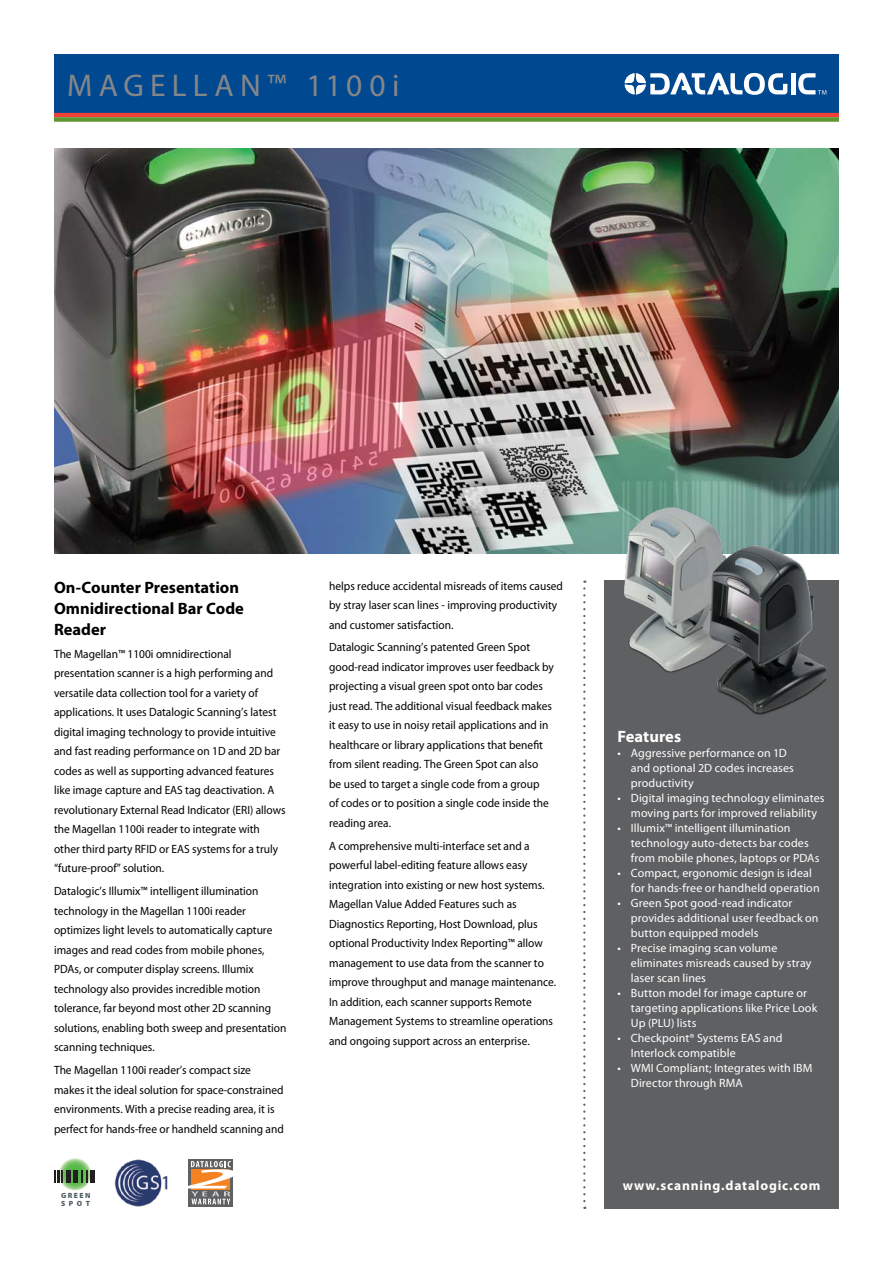
<style>
.page{position:relative;width:893px;height:1263px;background:#fff}
.page>*{position:absolute;margin:0;border:0;box-sizing:border-box;transform-origin:0 0}
.t1{font:31.5px "Myriad Pro";letter-spacing:.18em;color:#858689}
.t2{font:700 16.5px/21px "Myriad Pro";color:#000}
.t3{font:700 16.5px "Myriad Pro";color:#fff}
.t4{font:700 13.5px "Myriad Pro";letter-spacing:.06em;color:#fff}
.t5{font:12px/19.5px "Myriad Pro";color:#000;scale:.95 1}
.t6{font:12px/15px "Myriad Pro";letter-spacing:.005em;color:#fff}
.t7{font:900 7.5px/7.5px "Myriad Pro";letter-spacing:.2em;color:#505f62}
</style>
<div class="page">
<div style="left:604px;top:580px;width:235px;height:629px;background:#5f6062"></div>
<svg style="left:583px;top:581px;width:2px;height:628px"></svg>
<div style="left:54px;top:54px;width:785px;height:59px;background:#004990"></div>
<hr style="left:54px;top:113px;width:785px;height:4px;background:#ef4135">
<div style="left:54px;top:117px;width:785px;height:5px;background:#5e9732"></div>
<hr style="left:791px;top:73px;width:4px;height:21px;background:#fff">
<svg style="left:625px;top:73px;width:162px;height:22px"></svg>
<svg style="left:798px;top:73px;width:28px;height:21px"></svg>
<img style="left:54px;top:149px;width:785px;height:404px">
<img style="left:114px;top:1159px;width:54px;height:48px">
<svg style="left:58px;top:1157px;width:33px;height:33px"></svg>
<svg style="left:54px;top:1170px;width:9px;height:12px"></svg>
<div style="left:66px;top:1170px;width:5px;height:12px;background:#231f20"></div>
<hr style="left:74px;top:1170px;width:4px;height:12px;background:#231f20">
<svg style="left:81px;top:1170px;width:6px;height:12px"></svg>
<div style="left:90px;top:1170px;width:5px;height:12px;background:#231f20"></div>
<div style="left:189px;top:1159px;width:44px;height:48px;background:linear-gradient(to right,#5f6062,#5f6062)"></div>
<svg style="left:188px;top:1161px;width:45px;height:43px"></svg>
<img style="left:617px;top:502px;width:209px;height:213px">
<h1 class="t1" style="left:67px;top:66px;width:25px">magella</h1>
<h1 class="t1" style="left:240px;top:66px;width:161px">n™ 1100i</h1>
<h2 class="t2" style="left:54px;top:576px;width:191px">On-Counter Presentation<br>Omnidirectional Bar Code<br>Reader</h2>
<p class="t5" style="left:54px;top:644px;width:245px">The Magellan™ 1100i omnidirectional presentation scanner is a high performing and versatile data collection tool for a variety of applications. It uses Datalogic Scanning’s latest digital imaging technology to provide intuitive and fast reading performance on 1D and 2D bar codes as well as supporting advanced features like image capture and EAS tag deactivation. A revolutionary External Read Indicator (ERI) allows the Magellan 1100i reader to integrate with other third party RFID or EAS systems for a truly “future-proof” solution.</p>
<p class="t5" style="left:54px;top:881px;width:246px">Datalogic’s Illumix™ intelligent illumination technology in the Magellan 1100i reader optimizes light levels to automatically capture images and read codes from mobile phones, PDAs, or computer display screens. Illumix technology also provides incredible motion tolerance, far beyond most other 2D scanning solutions, enabling both sweep and presentation scanning techniques.</p>
<p class="t5" style="left:54px;top:1060px;width:243px">The Magellan 1100i reader’s compact size makes it the ideal solution for space-constrained environments. With a precise reading area, it is perfect for hands-free or handheld scanning and</p>
<p class="t7" style="left:61px;top:1191px;width:31px">GREEN<br>SPOT</p>
<p class="t5" style="left:329px;top:576px;width:248px">helps reduce accidental misreads of items caused by stray laser scan lines - improving productivity and customer satisfaction.</p>
<p class="t5" style="left:329px;top:637px;width:238px">Datalogic Scanning’s patented Green Spot good-read indicator improves user feedback by projecting a visual green spot onto bar codes just read. The additional visual feedback makes it easy to use in noisy retail applications and in healthcare or library applications that benefit from silent reading. The Green Spot can also<br>be used to target a single code from a group<br>of codes or to position a single code inside the reading area.</p>
<p class="t5" style="left:329px;top:836px;width:241px">A comprehensive multi-interface set and a powerful label-editing feature allows easy integration into existing or new host systems.<br>Magellan Value Added Features such as Diagnostics Reporting, Host Download, plus optional Productivity Index Reporting™ allow management to use data from the scanner to improve throughput and manage maintenance.<br>In addition, each scanner supports Remote Management Systems to streamline operations and ongoing support across an enterprise.</p>
<h2 class="t3" style="left:617px;top:726px;width:65px">Features</h2>
<p class="t6" style="left:631px;top:745px;width:165px;text-indent:-14px">• Aggressive performance on 1D and optional 2D codes increases productivity</p>
<p class="t6" style="left:617px;top:790px;width:209px;text-align:center">• Digital imaging technology eliminates moving parts for improved reliability</p>
<p class="t6" style="left:631px;top:820px;width:190px;text-indent:-14px">• Illumix™ intelligent illumination technology auto-detects bar codes from mobile phones, laptops or PDAs</p>
<p class="t6" style="left:631px;top:865px;width:190px;text-indent:-14px">• Compact, ergonomic design is ideal for hands-free or handheld operation</p>
<p class="t6" style="left:631px;top:895px;width:189px;text-indent:-14px">• Green Spot good-read indicator provides additional user feedback on button equipped models</p>
<p class="t6" style="left:631px;top:940px;width:182px;text-indent:-14px">• Precise imaging scan volume eliminates misreads caused by stray laser scan lines</p>
<p class="t6" style="left:631px;top:985px;width:188px;text-indent:-14px">• Button model for image capture or targeting applications like Price Look<br>Up (PLU) lists</p>
<p class="t6" style="left:631px;top:1030px;width:153px;text-indent:-14px">• Checkpoint® Systems EAS and<br>Interlock compatible</p>
<p class="t6" style="left:631px;top:1060px;width:183px;text-indent:-14px">• WMI Compliant; Integrates with IBM<br>Director through RMA</p>
<p class="t4" style="left:623px;top:1177px;width:199px">www.scanning.datalogic.com</p>
</div>
